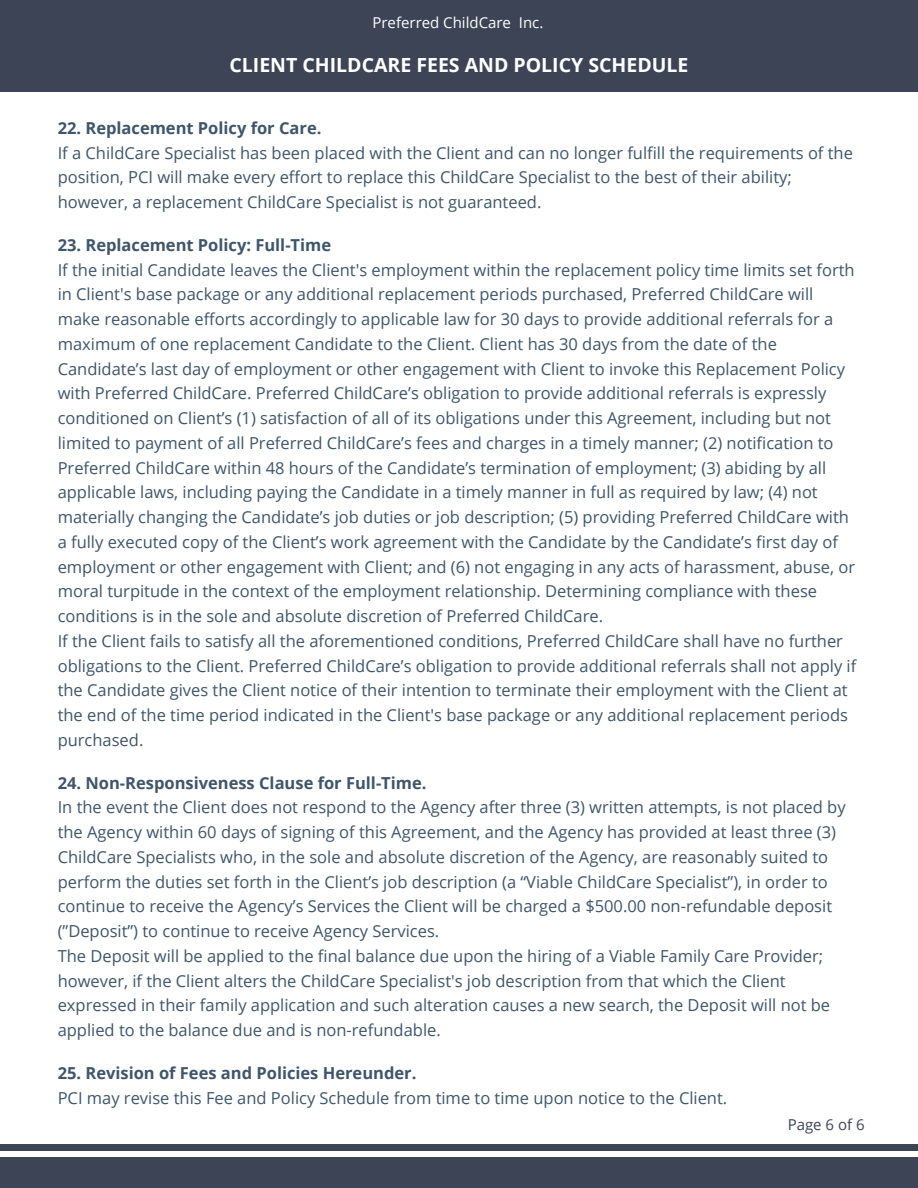
<style>
.page{position:relative;width:918px;height:1188px;background:#fff}
.page>*{position:absolute;margin:0;border:0;box-sizing:border-box;transform-origin:0 0}
.t1{font:700 19.5px "Open Sans";color:#fff}
.t2{font:16.5px/24.8px "Open Sans";color:#3e556c}
.t3{font:700 16.5px "Open Sans";color:#3e556c}
.t4{font:15px "Open Sans";color:#fff}
.t5{font:15px "Open Sans";color:#3d4456}
</style>
<div class="page">
<div style="left:0;top:0;width:918px;height:92px;background:#3d4456"></div>
<div style="left:0;top:1157px;width:918px;height:31px;background:#3d4456"></div>
<div style="left:0;top:1144px;width:918px;height:7px;background:#3d4456"></div>
<p class="t4" style="left:373px;top:12px;width:172px">Preferred ChildCare Inc.</p>
<p class="t1" style="left:229px;top:51px;width:461px">CLIENT CHILDCARE FEES AND POLICY SCHEDULE</p>
<p class="t3" style="left:58px;top:116px;width:265px">22. Replacement Policy for Care.</p>
<p class="t2" style="left:58px;top:140px;width:797px">If a ChildCare Specialist has been placed with the Client and can no longer fulfill the requirements of the position, PCI will make every effort to replace this ChildCare Specialist to the best of their ability; however, a replacement ChildCare Specialist is not guaranteed.</p>
<p class="t3" style="left:58px;top:233px;width:275px">23. Replacement Policy: Full-Time</p>
<p class="t2" style="left:58px;top:257px;width:798px">If the initial Candidate leaves the Client's employment within the replacement policy time limits set forth in Client's base package or any additional replacement periods purchased, Preferred ChildCare will make reasonable efforts accordingly to applicable law for 30 days to provide additional referrals for a maximum of one replacement Candidate to the Client. Client has 30 days from the date of the Candidate’s last day of employment or other engagement with Client to invoke this Replacement Policy with Preferred ChildCare. Preferred ChildCare’s obligation to provide additional referrals is expressly conditioned on Client’s (1) satisfaction of all of its obligations under this Agreement, including but not limited to payment of all Preferred ChildCare’s fees and charges in a timely manner; (2) notification to Preferred ChildCare within 48 hours of the Candidate’s termination of employment; (3) abiding by all applicable laws, including paying the Candidate in a timely manner in full as required by law; (4) not materially changing the Candidate’s job duties or job description; (5) providing Preferred ChildCare with</p>
<p class="t2" style="left:58px;top:529px;width:799px">a fully executed copy of the Client’s work agreement with the Candidate by the Candidate’s first day of employment or other engagement with Client; and (6) not engaging in any acts of harassment, abuse, or moral turpitude in the context of the employment relationship. Determining compliance with these conditions is in the sole and absolute discretion of Preferred ChildCare.</p>
<p class="t2" style="left:58px;top:628px;width:800px">If the Client fails to satisfy all the aforementioned conditions, Preferred ChildCare shall have no further obligations to the Client. Preferred ChildCare’s obligation to provide additional referrals shall not apply if the Candidate gives the Client notice of their intention to terminate their employment with the Client at the end of the time period indicated in the Client's base package or any additional replacement periods purchased.</p>
<p class="t3" style="left:58px;top:771px;width:370px">24. Non-Responsiveness Clause for Full-Time.</p>
<p class="t2" style="left:58px;top:795px;width:789px">In the event the Client does not respond to the Agency after three (3) written attempts, is not placed by the Agency within 60 days of signing of this Agreement, and the Agency has provided at least three (3)<br>ChildCare Specialists who, in the sole and absolute discretion of the Agency, are reasonably suited to perform the duties set forth in the Client’s job description (a “Viable ChildCare Specialist”), in order to continue to receive the Agency’s Services the Client will be charged a $500.00 non-refundable deposit (”Deposit”) to continue to receive Agency Services.</p>
<p class="t2" style="left:58px;top:943px;width:774px">The Deposit will be applied to the final balance due upon the hiring of a Viable Family Care Provider; however, if the Client alters the ChildCare Specialist's job description from that which the Client expressed in their family application and such alteration causes a new search, the Deposit will not be applied to the balance due and is non-refundable.</p>
<p class="t3" style="left:58px;top:1061px;width:360px">25. Revision of Fees and Policies Hereunder.</p>
<p class="t2" style="left:58px;top:1085px;width:671px">PCI may revise this Fee and Policy Schedule from time to time upon notice to the Client.</p>
<p class="t5" style="left:788px;top:1114px;width:78px">Page 6 of 6</p>
</div>
